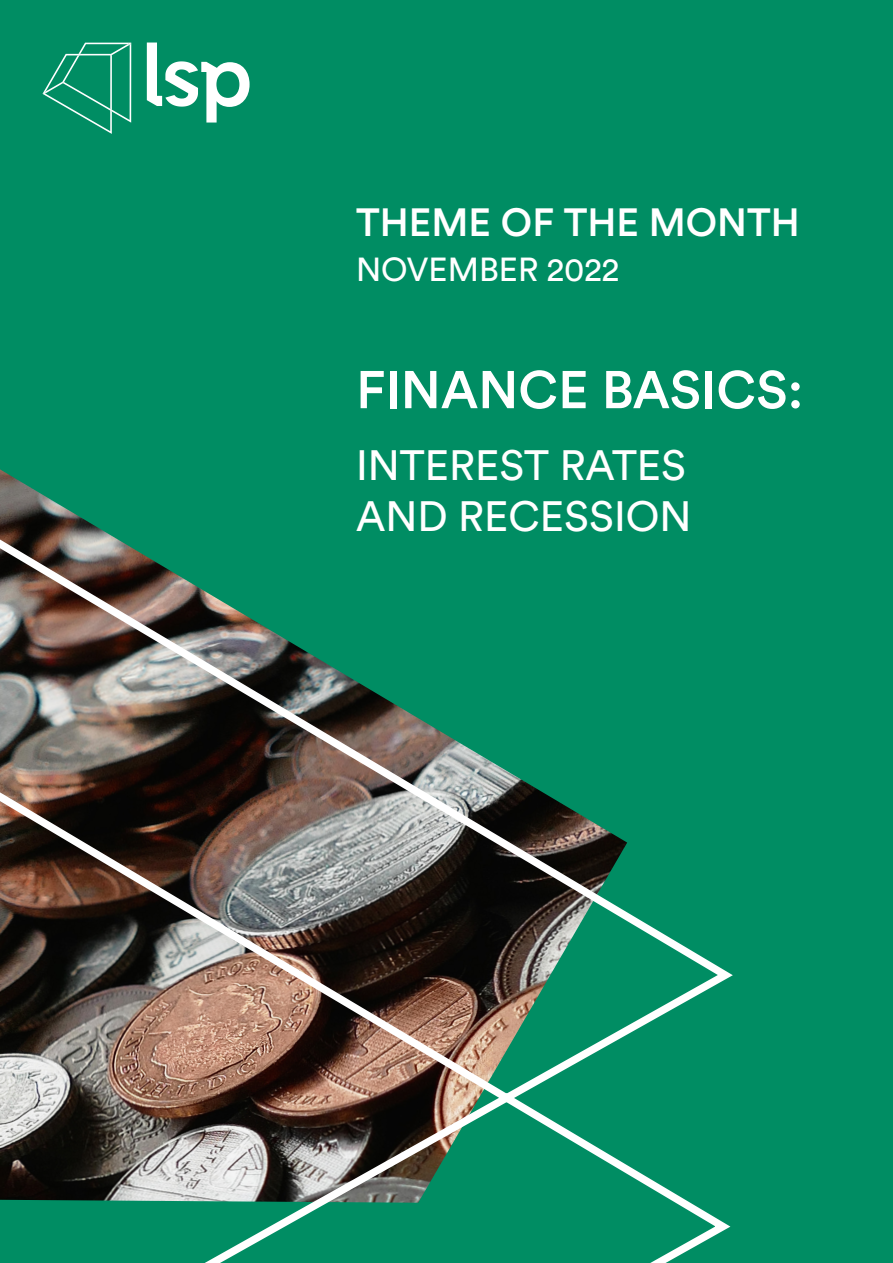
<style>
.page{position:relative;width:893px;height:1263px;background:#008d63}
.page>*{position:absolute;margin:0;border:0;box-sizing:border-box;transform-origin:0 0}
.t1{font:500 52.5px "Circular Std";color:#fff}
.t2{font:42px "Circular Std";color:#fff}
.t3{font:500 39px "Circular Std";color:#fff}
.t4{font:33px "Circular Std";color:#fff}
</style>
<div class="page">
<img style="left:0;top:469px;width:82px;height:49px">
<svg style="left:43px;top:43px;width:88px;height:91px"></svg>
<svg style="left:147px;top:43px;width:103px;height:80px"></svg>
<img style="left:0;top:518px;width:733px;height:745px">
<p class="t3" style="left:356px;top:197px;width:445px">THEME OF THE MONTH</p>
<p class="t4" style="left:356px;top:249px;width:265px">NOVEMBER 2022</p>
<p class="t1" style="left:356px;top:357px;width:449px">FINANCE BASICS:</p>
<p class="t2" style="left:356px;top:440px;width:332px">INTEREST RATES</p>
<p class="t2" style="left:356px;top:490px;width:337px">AND RECESSION</p>
</div>
